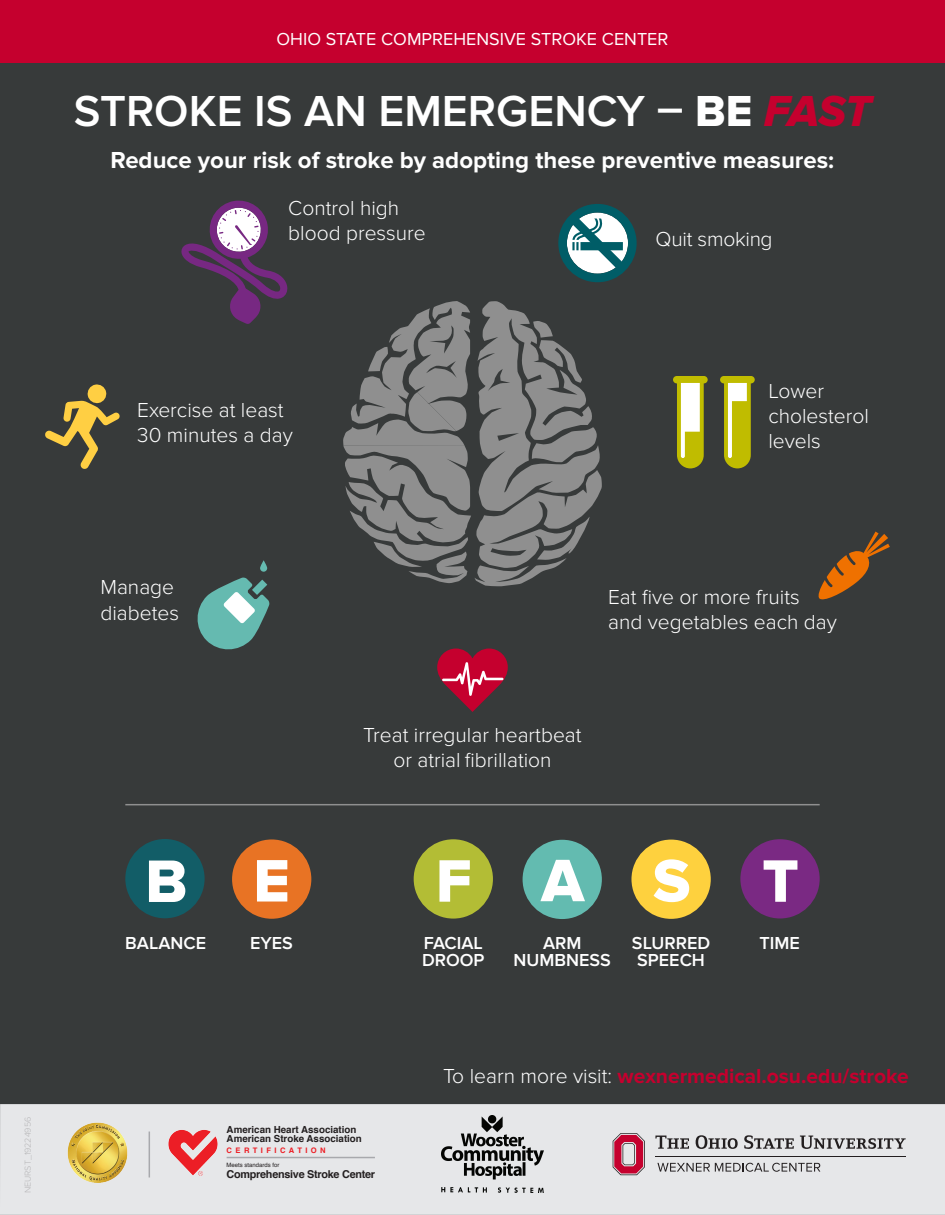
<style>
.page{position:relative;width:945px;height:1215px;background:#fff}
.page>*{position:absolute;margin:0;border:0;box-sizing:border-box;transform-origin:0 0}
.t1{font:62.1px "Proxima Nova Extrabld";color:#fff}
.t2{font:600 45px "Proxima Nova";color:#fff}
.t3{font:700 24px "Proxima Nova";color:#fff}
.t4{font:300 21px/25.2px "Proxima Nova";color:#fff}
.t5{font:700 21px "Proxima Nova";color:#c5002e}
.t6{font:600 18px/16.5px "Proxima Nova";color:#fff}
.t7{font:18px "Proxima Nova";color:#fff}
.t8{font:700 10.8px "Helvetica";letter-spacing:-.025em;color:#231f20}
.t9{font:700 9.75px/9.8px "Helvetica";color:#231f20}
.t10{font:300 9px "Proxima Nova";letter-spacing:-.01em;color:rgb(35 31 32/.25)}
.t11{font:700 7.65px "Helvetica";letter-spacing:.45em;color:#ed1f26}
.t12{font:6px "Helvetica";color:#231f20}
.s1{font-family:"Proxima Nova Extrabld";font-weight:400}
.s2{font-family:"Proxima Nova Extrabld It";font-weight:400;color:#c5002e}
.s3{font-weight:300;color:#fff}
</style>
<div class="page">
<div style="left:0;top:14px;width:945px;height:1201px;background:#373a3a"></div>
<div style="left:0;top:1104px;width:945px;height:111px;background:#e6e7e9"></div>
<svg style="left:181px;top:200px;width:107px;height:124px"></svg>
<svg style="left:558px;top:204px;width:79px;height:78px"></svg>
<svg style="left:437px;top:649px;width:71px;height:63px"></svg>
<svg style="left:818px;top:532px;width:72px;height:68px"></svg>
<svg style="left:45px;top:384px;width:75px;height:85px"></svg>
<img style="left:67px;top:1122px;width:168px;height:61px">
<hr style="left:149px;top:1132px;width:1px;height:45px;background:#a8a9ad">
<hr style="left:227px;top:1157px;width:148px;height:1px;background:#a8a9ad">
<svg style="left:673px;top:376px;width:82px;height:92px"></svg>
<svg style="left:657px;top:1163px;width:163px;height:9px"></svg>
<svg style="left:613px;top:1133px;width:32px;height:42px"></svg>
<hr style="left:655px;top:1156px;width:251px;height:1px;background:#231f20">
<svg style="left:655px;top:1136px;width:34px;height:13px"></svg>
<svg style="left:696px;top:1135px;width:42px;height:14px"></svg>
<svg style="left:744px;top:1135px;width:50px;height:14px"></svg>
<svg style="left:800px;top:1136px;width:106px;height:13px"></svg>
<div style="left:0;top:0;width:945px;height:62px;background:#c5002e"></div>
<svg style="left:260px;top:560px;width:7px;height:12px"></svg>
<svg style="left:197px;top:577px;width:73px;height:73px"></svg>
<div style="left:414px;top:839px;width:79px;height:80px;background:#b3bd35;border-radius:50%"></div>
<div style="left:523px;top:840px;width:79px;height:79px;background:#63bbb0;border-radius:50%"></div>
<div style="left:631px;top:840px;width:80px;height:79px;background:#fed13e;border-radius:50%"></div>
<div style="left:740px;top:839px;width:80px;height:79px;background:#7a2983;border-radius:50%"></div>
<div style="left:125px;top:839px;width:80px;height:79px;background:#125d67;border-radius:50%"></div>
<div style="left:232px;top:839px;width:79px;height:80px;background:#e87324;border-radius:50%"></div>
<hr style="left:125px;top:804px;width:695px;height:1px;background:#8f8f8f">
<svg style="left:343px;top:301px;width:259px;height:286px"></svg>
<img style="left:441px;top:1116px;width:102px;height:77px">
<p class="t7" style="left:277px;top:29px;width:393px">OHIO STATE COMPREHENSIVE STROKE CENTER</p>
<h2 class="t2" style="left:74px;top:85px;width:799px">STROKE IS AN EMERGENCY – <span class="s1">BE</span> <span class="s2">FAST</span></h2>
<p class="t3" style="left:111px;top:147px;width:725px">Reduce your risk of stroke by adopting these preventive measures:</p>
<p class="t4" style="left:288px;top:195px;width:139px">Control high blood pressure</p>
<p class="t4" style="left:656px;top:226px;width:118px">Quit smoking</p>
<p class="t10" style="left:23px;top:1193px;width:78px;rotate:-90deg">NEURST_19224956</p>
<p class="t4" style="left:137px;top:398px;width:157px">Exercise at least<br>30 minutes a day</p>
<p class="t4" style="left:100px;top:575px;width:80px">Manage diabetes</p>
<h1 class="t1" style="left:145px;top:846px;width:44px">B</h1>
<p class="t6" style="left:125px;top:935px;width:82px">BALANCE</p>
<h1 class="t1" style="left:253px;top:845px;width:38px">E</h1>
<p class="t6" style="left:250px;top:935px;width:44px">EYES</p>
<p class="t4" style="left:768px;top:379px;width:102px">Lower cholesterol levels</p>
<p class="t4" style="left:608px;top:584px;width:230px">Eat five or more fruits and vegetables each day</p>
<p class="t4" style="left:363px;top:722px;width:220px;text-align:center">Treat irregular heartbeat or atrial fibrillation</p>
<h1 class="t1" style="left:436px;top:845px;width:38px">F</h1>
<p class="t6" style="left:422px;top:935px;width:64px">FACIAL<br>DROOP</p>
<h1 class="t1" style="left:541px;top:845px;width:45px">A</h1>
<p class="t6" style="left:514px;top:935px;width:99px;text-align:center">ARM<br>NUMBNESS</p>
<h1 class="t1" style="left:653px;top:845px;width:39px">S</h1>
<p class="t6" style="left:632px;top:935px;width:80px">SLURRED<br>SPEECH</p>
<h1 class="t1" style="left:762px;top:845px;width:38px">T</h1>
<p class="t6" style="left:760px;top:935px;width:42px">TIME</p>
<p class="t5" style="left:443px;top:1064px;width:467px"><span class="s3">To learn more visit:</span> wexnermedical.osu.edu/stroke</p>
<p class="t9" style="left:227px;top:1124px;width:137px">American Heart Association<br>American Stroke Association</p>
<p class="t11" style="left:227px;top:1144px;width:101px">CERTIFICATION</p>
<p class="t12" style="left:227px;top:1160px;width:54px">Meets standards for</p>
<p class="t8" style="left:227px;top:1165px;width:150px">Comprehensive Stroke Center</p>
</div>
